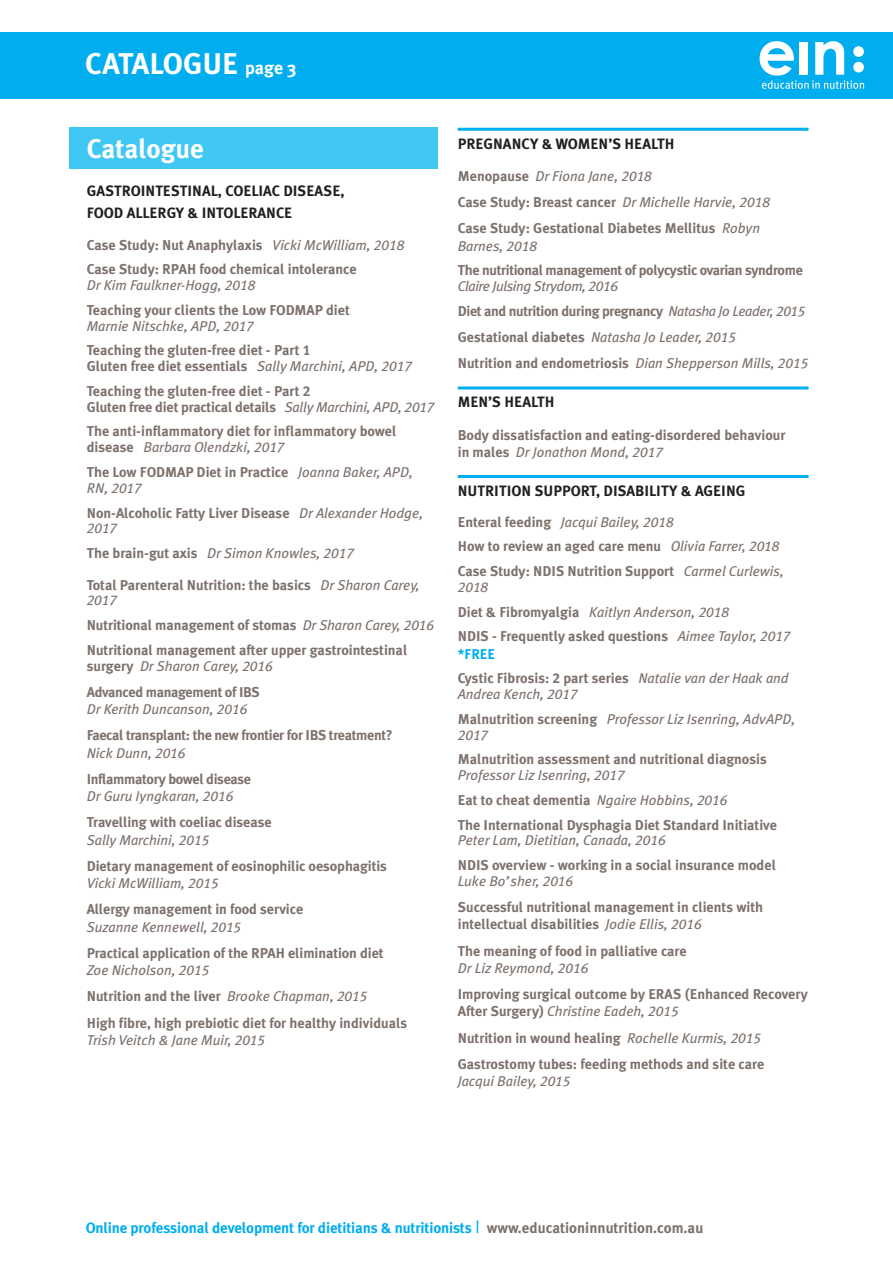
<style>
.page{position:relative;width:893px;height:1263px;background:#fff}
.page>*{position:absolute;margin:0;border:0;box-sizing:border-box;transform-origin:0 0}
.t1{font:700 30px "Meta Plus";color:#fff}
.t2{font:700 27px "Meta Plus";color:#fff}
.t3{font:700 15px/22.5px "Meta Plus";color:#231f20}
.t4{font:700 15px "Meta Plus";letter-spacing:-.01em;color:#00aeef}
.t5{font:700 14.25px/26.2px "Meta Plus";color:#7d716c}
.t6{font:700 14.25px/26.2px "Meta Plus";letter-spacing:-.025em;color:#7d716c}
.t7{font:italic 14.25px/24.8px "Meta Plus";color:#7d716c}
.t8{font:italic 14.25px/24.8px "Meta Plus";letter-spacing:-.025em;color:#7d716c}
.t9{font:italic 14.25px "Meta Plus Book Caps";color:#7d716c}
.s1{font-size:18px}
.s2{font-weight:400;font-style:italic}
.s3{font-family:"Meta Plus Book Caps";font-weight:400;font-style:italic}
.s4{font-family:"Meta Plus Bold Caps";font-weight:400}
.s5{font-family:"Meta Plus"}
.s6{font-family:"Meta Plus Book Caps"}
.s7{font-weight:700;font-style:normal}
.s8{color:#00aeef}
.s9{font-family:"Hurme Geometric Sans 3";font-weight:400;font-size:18px}
.s10{color:#7d716c}
</style>
<div class="page">
<div style="left:0;top:32px;width:893px;height:67px;background:#00aeef"></div>
<svg style="left:760px;top:41px;width:104px;height:48px"></svg>
<div style="left:69px;top:128px;width:369px;height:41px;background:#40c7f4"></div>
<hr style="left:458px;top:128px;width:351px;height:3px;background:#00aeef">
<hr style="left:458px;top:386px;width:351px;height:3px;background:#00aeef">
<hr style="left:458px;top:475px;width:351px;height:3px;background:#00aeef">
<h1 class="t1" style="left:85px;top:46px;width:213px">CATALOGUE <span class="s1">page 3</span></h1>
<h2 class="t2" style="left:87px;top:133px;width:119px">Catalogue</h2>
<p class="t3" style="left:87px;top:179px;width:259px">GASTROINTESTINAL, COELIAC DISEASE,<br>FOOD ALLERGY &amp; INTOLERANCE</p>
<p class="t5" style="left:87px;top:232px;width:319px;line-height:24.8px">Case Study: Nut Anaphylaxis <span class="s2">Vicki McWilliam</span><span class="s3">, 2018<br></span>Case Study: RPAH food chemical intolerance</p>
<p class="t5" style="left:87px;top:273px;width:265px;line-height:24.8px"><span class="s2">Dr Kim Faulkner-Hogg</span><span class="s3">, 2018<br></span>Teaching your clients the Low FODMAP diet</p>
<p class="t5" style="left:87px;top:313px;width:225px;line-height:24.8px"><span class="s2">Marnie Nitschke, APD</span><span class="s3">, 2017<br></span>Teaching the gluten-free diet - Part <span class="s4">1</span></p>
<p class="t5" style="left:87px;top:354px;width:327px;line-height:24.8px">Gluten free diet essentials <span class="s2">Sally Marchini, APD</span><span class="s3">, 2017<br></span>Teaching the gluten-free diet - Part <span class="s4">2</span></p>
<p class="t5" style="left:87px;top:394px;width:349px;line-height:24.8px">Gluten free diet practical details <span class="s2">Sally Marchini, APD</span><span class="s3">, 2017<br></span>The anti-inflammatory diet for inflammatory bowel</p>
<p class="t5" style="left:87px;top:435px;width:328px;line-height:24.8px">disease <span class="s2">Barbara Olendzki</span><span class="s3">, 2017<br></span>The Low FODMAP Diet in Practice <span class="s2">Joanna Baker, APD,</span></p>
<p class="t9" style="left:87px;top:479px;width:57px"><span class="s5">RN</span>, 2017</p>
<p class="t5" style="left:87px;top:499px;width:338px">Non-Alcoholic Fatty Liver Disease <span class="s2">Dr Alexander Hodge,</span></p>
<p class="t9" style="left:87px;top:520px;width:32px">2017</p>
<p class="t5" style="left:87px;top:540px;width:269px">The brain-gut axis <span class="s2">Dr Simon Knowles,</span> <span class="s3">2017</span></p>
<p class="t5" style="left:87px;top:571px;width:334px">Total Parenteral Nutrition: the basics <span class="s2">Dr Sharon Carey,</span></p>
<p class="t9" style="left:87px;top:592px;width:32px">2017</p>
<p class="t5" style="left:87px;top:613px;width:349px;line-height:24.8px">Nutritional management of stomas <span class="s2">Dr Sharon Carey,</span> <span class="s3">2016<br></span>Nutritional management after upper gastrointestinal</p>
<p class="t6" style="left:87px;top:652px;width:188px">surgery <span class="s2">Dr Sharon Carey,</span> <span class="s3">2016<br></span>Advanced management of IBS</p>
<p class="t6" style="left:87px;top:696px;width:307px"><span class="s2">Dr Kerith Duncanson,</span> <span class="s3">2016<br></span>Faecal transplant: the new frontier for IBS treatment?</p>
<p class="t6" style="left:87px;top:739px;width:166px"><span class="s2">Nick Dunn,</span> <span class="s3">2016<br></span>Inflammatory bowel disease</p>
<p class="t5" style="left:87px;top:783px;width:186px"><span class="s2">Dr Guru Iyngkaran,</span> <span class="s3">2016<br></span>Travelling with coeliac disease</p>
<p class="t5" style="left:87px;top:826px;width:302px"><span class="s2">Sally Marchini,</span> <span class="s3">2015<br></span>Dietary management of eosinophilic oesophagitis</p>
<p class="t5" style="left:87px;top:870px;width:218px"><span class="s2">Vicki McWilliam,</span> <span class="s3">2015<br></span>Allergy management in food service</p>
<p class="t5" style="left:87px;top:913px;width:298px"><span class="s2">Suzanne Kennewell,</span> <span class="s3">2015<br></span>Practical application of the RPAH elimination diet</p>
<p class="t5" style="left:87px;top:957px;width:322px"><span class="s2">Zoe Nicholson,</span> <span class="s3">2015<br></span>Nutrition and the liver <span class="s2">Brooke Chapman,</span> <span class="s3">2015<br></span>High fibre, high prebiotic diet for healthy individuals</p>
<p class="t7" style="left:87px;top:1027px;width:180px">Trish Veitch &amp; Jane Muir, <span class="s6">2015</span></p>
<p class="t3" style="left:458px;top:132px;width:218px">PREGNANCY &amp; WOMEN’S HEALTH</p>
<p class="t5" style="left:458px;top:163px;width:314px">Menopause <span class="s2">Dr Fiona Jane,</span> <span class="s3">2018<br></span>Case Study: Breast cancer <span class="s2">Dr Michelle Harvie,</span> <span class="s3">2018<br></span>Case Study: Gestational Diabetes Mellitus <span class="s2">Robyn</span></p>
<p class="t6" style="left:458px;top:233px;width:347px;line-height:24.8px"><span class="s2">Barnes,</span> <span class="s3">2018<br></span>The nutritional management of polycystic ovarian syndrome</p>
<p class="t8" style="left:458px;top:274px;width:349px">Claire Julsing Strydom, <span class="s6">2016<br></span><span class="s7">Diet and nutrition during pregnancy</span> Natasha Jo Leader, <span class="s6">2015</span></p>
<p class="t5" style="left:458px;top:324px;width:352px">Gestational diabetes <span class="s2">Natasha Jo Leader,</span> <span class="s3">2015<br></span>Nutrition and endometriosis <span class="s2">Dian Shepperson Mills,</span> <span class="s3">2015</span></p>
<p class="t3" style="left:458px;top:391px;width:98px">MEN’S HEALTH</p>
<p class="t5" style="left:458px;top:426px;width:329px;line-height:17.2px">Body dissatisfaction and eating-disordered behaviour in males <span class="s2">Dr Jonathon Mond,</span> <span class="s3">2017</span></p>
<p class="t3" style="left:458px;top:479px;width:289px">NUTRITION SUPPORT, DISABILITY &amp; AGEING</p>
<p class="t5" style="left:458px;top:509px;width:328px;line-height:24.8px">Enteral feeding <span class="s2">Jacqui Bailey,</span> <span class="s3">2018<br></span>How to review an aged care menu <span class="s2">Olivia Farrer,</span> <span class="s3">2018<br></span>Case Study: NDIS Nutrition Support <span class="s2">Carmel Curlewis,</span></p>
<p class="t9" style="left:458px;top:578px;width:32px">2018</p>
<p class="t5" style="left:458px;top:599px;width:334px;line-height:24.8px">Diet &amp; Fibromyalgia <span class="s2">Kaitlyn Anderson,</span> <span class="s3">2018<br></span>NDIS - Frequently asked questions <span class="s2">Aimee Taylor,</span> <span class="s3">2017</span></p>
<p class="t5" style="left:458px;top:641px;width:333px;line-height:24.8px"><span class="s8">*FREE<br></span>Cystic Fibrosis: <span class="s4">2</span> part series <span class="s2">Natalie van der Haak and</span></p>
<p class="t7" style="left:458px;top:682px;width:339px">Andrea Kench, <span class="s6">2017<br></span><span class="s7">Malnutrition screening</span> Professor Liz Isenring, AdvAPD,</p>
<p class="t9" style="left:458px;top:726px;width:32px">2017</p>
<p class="t5" style="left:458px;top:751px;width:311px;line-height:15.8px">Malnutrition assessment and nutritional diagnosis<br><span class="s2">Professor Liz Isenring,</span> <span class="s3">2017</span></p>
<p class="t5" style="left:458px;top:787px;width:321px;line-height:24.8px">Eat to cheat dementia <span class="s2">Ngaire Hobbins,</span> <span class="s3">2016<br></span>The International Dysphagia Diet Standard Initiative</p>
<p class="t5" style="left:458px;top:828px;width:320px;line-height:24.8px"><span class="s2">Peter Lam, Dietitian, Canada,</span> <span class="s3">2016<br></span>NDIS overview - working in a social insurance model</p>
<p class="t5" style="left:458px;top:868px;width:307px"><span class="s2">Luke Bo’sher,</span> <span class="s3">2016<br></span>Successful nutritional management in clients with</p>
<p class="t5" style="left:458px;top:911px;width:245px">intellectual disabilities <span class="s2">Jodie Ellis,</span> <span class="s3">2016<br></span>The meaning of food in palliative care</p>
<p class="t5" style="left:458px;top:955px;width:352px"><span class="s2">Dr Liz Reymond,</span> <span class="s3">2016<br></span>Improving surgical outcome by ERAS (Enhanced Recovery</p>
<p class="t5" style="left:458px;top:998px;width:308px">After Surgery) <span class="s2">Christine Eadeh,</span> <span class="s3">2015<br></span>Nutrition in wound healing <span class="s2">Rochelle Kurmis,</span> <span class="s3">2015<br></span>Gastrostomy tubes: feeding methods and site care</p>
<p class="t7" style="left:458px;top:1069px;width:114px">Jacqui Bailey, <span class="s6">2015</span></p>
<p class="t4" style="left:86px;top:1219px;width:619px">Online professional development for dietitians &amp; nutritionists <span class="s9">I</span> <span class="s10">www.educationinnutrition.com.au</span></p>
</div>
